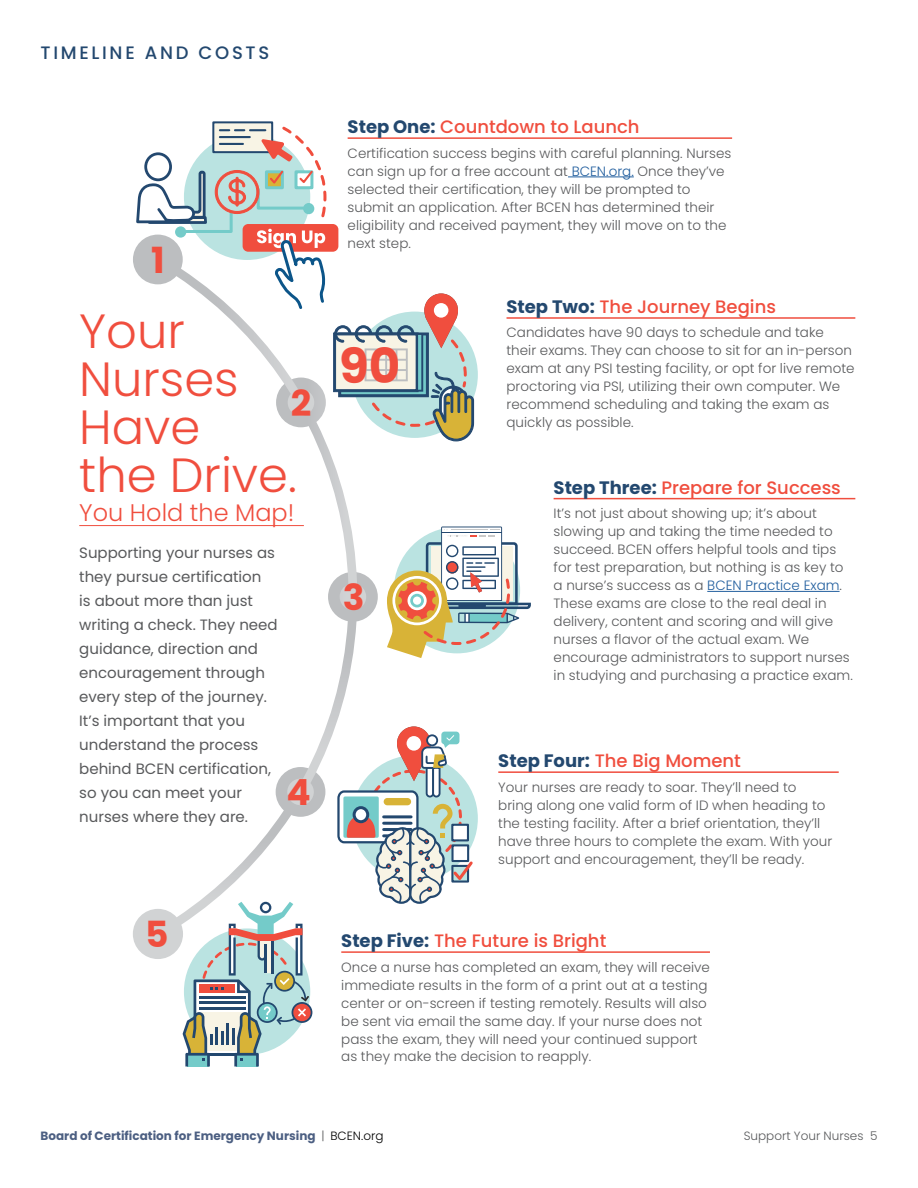
<style>
.page{position:relative;width:918px;height:1188px;background:#fff}
.page>*{position:absolute;margin:0;border:0;box-sizing:border-box;transform-origin:0 0}
.t1{font:700 48.3px "Poppins";color:#f04e3e}
.t2{font:300 48px/48px "Poppins";color:#f04e3e}
.t3{font:700 36px "Poppins";color:#f04e3e}
.t4{font:300 24px "Poppins";color:#f04e3e}
.t5{font:500 18px "Poppins";color:#f04e3e}
.t6{font:500 18px "Poppins";letter-spacing:.15em;color:#23486f}
.t7{font:15px/24px "Poppins";color:#58595b}
.t8{font:300 13.5px/18px "Poppins";color:#58595b}
.t9{font:700 12px "Poppins";color:#4c5f82}
.t10{font:300 12px "Poppins";color:#58595b}
.s1{font-weight:700;color:#23486f}
.s2{color:#215e9e}
.s3{font-weight:300;color:#58595b}
.s4{font-weight:300;color:#000}
</style>
<div class="page">
<hr style="left:79px;top:525px;width:225px;height:1px;background:#f04e3e">
<div style="left:212px;top:121px;width:61px;height:32px;border:2px solid #23486f"></div>
<svg style="left:133px;top:124px;width:398px;height:942px"></svg>
<hr style="left:348px;top:137px;width:384px;height:2px;background:#f04e3e">
<hr style="left:568px;top:177px;width:66px;height:1px;background:#215e9e">
<hr style="left:507px;top:317px;width:348px;height:2px;background:#f04e3e">
<hr style="left:554px;top:498px;width:301px;height:1px;background:#f04e3e">
<hr style="left:707px;top:591px;width:133px;height:1px;background:#215e9e">
<hr style="left:498px;top:771px;width:341px;height:2px;background:#f04e3e">
<hr style="left:341px;top:951px;width:369px;height:2px;background:#f04e3e">
<h3 class="t6" style="left:40px;top:43px;width:230px">TIMELINE AND COSTS</h3>
<h3 class="t3" style="left:151px;top:239px;width:15px">1</h3>
<h2 class="t2" style="left:79px;top:308px;width:219px">Your<br>Nurses<br>Have<br>the Drive.</h2>
<h3 class="t4" style="left:79px;top:499px;width:217px">You Hold the Map!</h3>
<p class="t7" style="left:79px;top:541px;width:200px">Supporting your nurses as they pursue certification<br>is about more than just writing a check. They need guidance, direction and encouragement through every step of the journey.<br>It’s important that you understand the process behind BCEN certification, so you can meet your nurses where they are.</p>
<h3 class="t3" style="left:291px;top:382px;width:22px">2</h3>
<h3 class="t3" style="left:286px;top:772px;width:26px">4</h3>
<h3 class="t3" style="left:145px;top:914px;width:25px">5</h3>
<h3 class="t5" style="left:348px;top:116px;width:293px"><span class="s1">Step One:</span> Countdown to Launch</h3>
<p class="t8" style="left:348px;top:144px;width:385px">Certification success begins with careful planning. Nurses can sign up for a free account at <span class="s2">BCEN.org.</span> Once they’ve selected their certification, they will be prompted to submit an application. After BCEN has determined their eligibility and received payment, they will move on to the next step.</p>
<h1 class="t1" style="left:339px;top:338px;width:63px">90</h1>
<h3 class="t3" style="left:343px;top:577px;width:23px">3</h3>
<h3 class="t5" style="left:507px;top:296px;width:271px"><span class="s1">Step Two:</span> The Journey Begins</h3>
<p class="t8" style="left:507px;top:324px;width:350px">Candidates have 90 days to schedule and take their exams. They can choose to sit for an in-person exam at any PSI testing facility, or opt for live remote proctoring via PSI, utilizing their own computer. We recommend scheduling and taking the exam as quickly as possible.</p>
<h3 class="t5" style="left:554px;top:477px;width:289px"><span class="s1">Step Three:</span> Prepare for Success</h3>
<p class="t8" style="left:554px;top:504px;width:301px">It’s not just about showing up; it’s about slowing up and taking the time needed to succeed. BCEN offers helpful tools and tips for test preparation, but nothing is as key to a nurse’s success as a <span class="s2">BCEN Practice Exam</span>.<br>These exams are close to the real deal in delivery, content and scoring and will give nurses a flavor of the actual exam. We encourage administrators to support nurses in studying and purchasing a practice exam.</p>
<h3 class="t5" style="left:498px;top:750px;width:244px"><span class="s1">Step Four:</span> The Big Moment</h3>
<p class="t8" style="left:498px;top:778px;width:336px">Your nurses are ready to soar. They’ll need to bring along one valid form of ID when heading to the testing facility. After a brief orientation, they’ll have three hours to complete the exam. With your support and encouragement, they’ll be ready.</p>
<h3 class="t5" style="left:341px;top:930px;width:267px"><span class="s1">Step Five:</span> The Future is Bright</h3>
<p class="t8" style="left:341px;top:958px;width:370px">Once a nurse has completed an exam, they will receive immediate results in the form of a print out at a testing center or on-screen if testing remotely. Results will also be sent via email the same day. If your nurse does not pass the exam, they will need your continued support as they make the decision to reapply.</p>
<p class="t9" style="left:41px;top:1129px;width:344px">Board of Certification for Emergency Nursing <span class="s3">|</span> <span class="s4">BCEN.org</span></p>
<p class="t10" style="left:744px;top:1129px;width:135px">Support Your Nurses 5</p>
</div>
